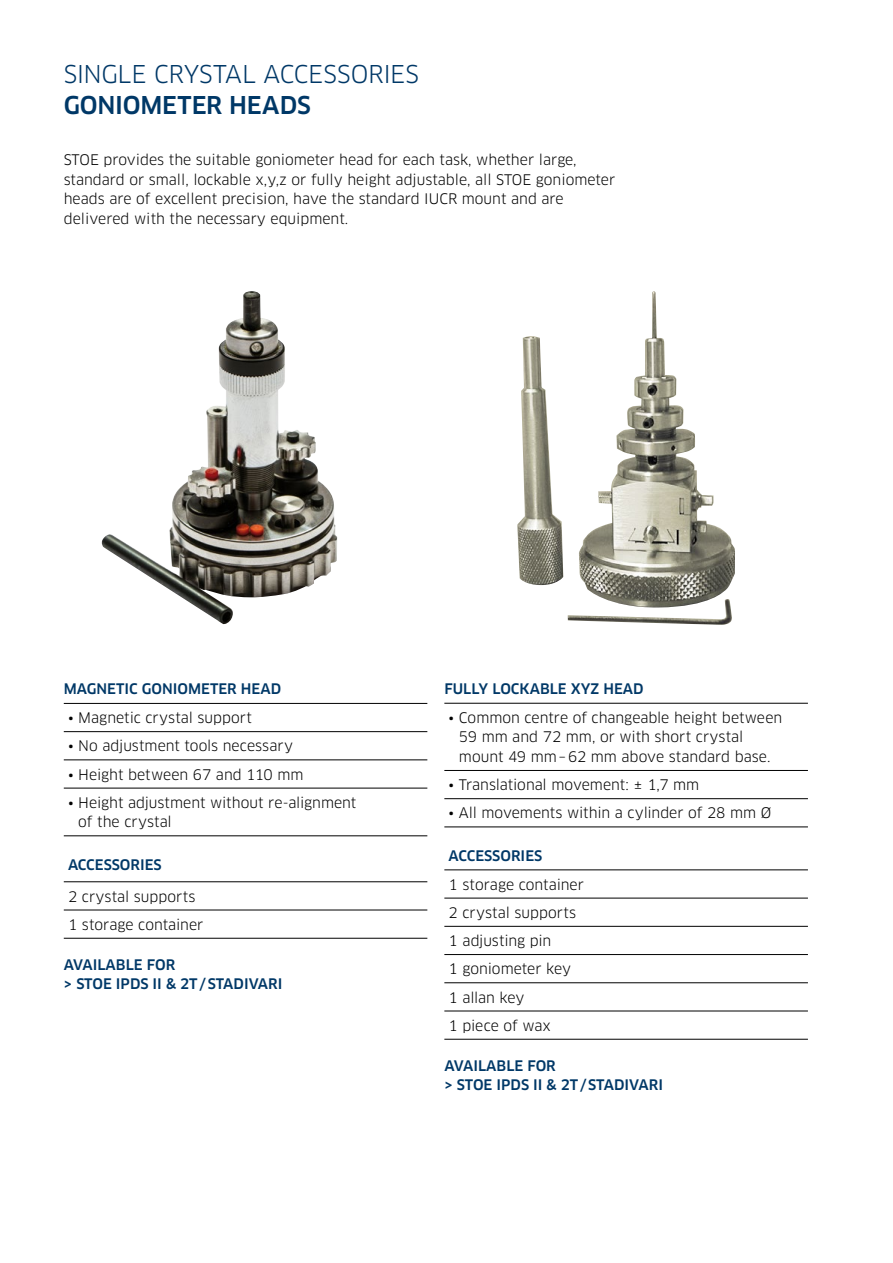
<style>
.page{position:relative;width:893px;height:1263px;background:#fff}
.page>*{position:absolute;margin:0;border:0;box-sizing:border-box;transform-origin:0 0}
.t1{font:24px "Clan Pro";letter-spacing:-.01em;color:#003867}
.t2{font:500 24px "Clan Pro";letter-spacing:-.005em;color:#003867}
.t3{font:14.25px/19.5px "Clan Pro";color:#000}
.t4{font:500 14.25px/19.5px "Clan Pro";color:#003867}
</style>
<div class="page">
<img style="left:517px;top:291px;width:218px;height:334px">
<img style="left:101px;top:291px;width:236px;height:334px">
<hr style="left:444px;top:703px;width:364px;height:1px;background:#000">
<hr style="left:444px;top:770px;width:364px;height:1px;background:#000">
<hr style="left:444px;top:798px;width:364px;height:1px;background:#000">
<hr style="left:444px;top:827px;width:364px;height:1px;background:#000">
<hr style="left:444px;top:870px;width:364px;height:1px;background:#000">
<hr style="left:444px;top:898px;width:364px;height:1px;background:#000">
<hr style="left:444px;top:926px;width:364px;height:1px;background:#000">
<hr style="left:444px;top:954px;width:364px;height:1px;background:#000">
<hr style="left:444px;top:982px;width:364px;height:1px;background:#000">
<hr style="left:444px;top:1011px;width:364px;height:1px;background:#000">
<hr style="left:444px;top:1039px;width:364px;height:1px;background:#000">
<hr style="left:64px;top:703px;width:363px;height:1px;background:#000">
<hr style="left:64px;top:731px;width:363px;height:1px;background:#000">
<hr style="left:64px;top:760px;width:363px;height:1px;background:#000">
<hr style="left:64px;top:788px;width:363px;height:1px;background:#000">
<hr style="left:64px;top:835px;width:363px;height:1px;background:#000">
<hr style="left:64px;top:881px;width:363px;height:1px;background:#000">
<hr style="left:64px;top:910px;width:363px;height:1px;background:#000">
<hr style="left:64px;top:938px;width:363px;height:1px;background:#000">
<h1 class="t1" style="left:64px;top:60px;width:357px">SINGLE CRYSTAL ACCESSORIES</h1>
<h1 class="t2" style="left:64px;top:91px;width:249px">GONIOMETER HEADS</h1>
<p class="t3" style="left:64px;top:150px;width:553px">STOE provides the suitable goniometer head for each task, whether large, standard or small, lockable x,y,z or fully height adjustable, all STOE goniometer heads are of excellent precision, have the standard IUCR mount and are delivered with the necessary equipment.</p>
<p class="t4" style="left:64px;top:679px;width:219px">MAGNETIC GONIOMETER HEAD</p>
<p class="t3" style="left:68px;top:708px;width:185px">• Magnetic crystal support</p>
<p class="t3" style="left:68px;top:736px;width:227px">• No adjustment tools necessary</p>
<p class="t3" style="left:68px;top:765px;width:237px">• Height between 67 and 110 mm</p>
<p class="t3" style="left:78px;top:793px;width:280px;text-indent:-10px">• Height adjustment without re-alignment of the crystal</p>
<p class="t4" style="left:68px;top:855px;width:95px">ACCESSORIES</p>
<p class="t3" style="left:68px;top:882px;width:137px;line-height:28.2px">2 crystal supports<br>1 storage container</p>
<p class="t4" style="left:64px;top:955px;width:220px">AVAILABLE FOR<br>&gt; STOE IPDS II &amp; 2T/STADIVARI</p>
<p class="t4" style="left:444px;top:679px;width:201px">FULLY LOCKABLE XYZ HEAD</p>
<p class="t3" style="left:459px;top:708px;width:325px;text-indent:-10px">• Common centre of changeable height between<br>59 mm and 72 mm, or with short crystal mount 49 mm–62 mm above standard base.</p>
<p class="t3" style="left:449px;top:775px;width:252px">• Translational movement: ± 1,7 mm</p>
<p class="t3" style="left:449px;top:803px;width:324px">• All movements within a cylinder of 28 mm Ø</p>
<p class="t4" style="left:449px;top:846px;width:95px">ACCESSORIES</p>
<p class="t3" style="left:449px;top:870px;width:137px;line-height:28.2px">1 storage container<br>2 crystal supports<br>1 adjusting pin<br>1 goniometer key<br>1 allan key<br>1 piece of wax</p>
<p class="t4" style="left:444px;top:1056px;width:220px">AVAILABLE FOR<br>&gt; STOE IPDS II &amp; 2T/STADIVARI</p>
</div>
